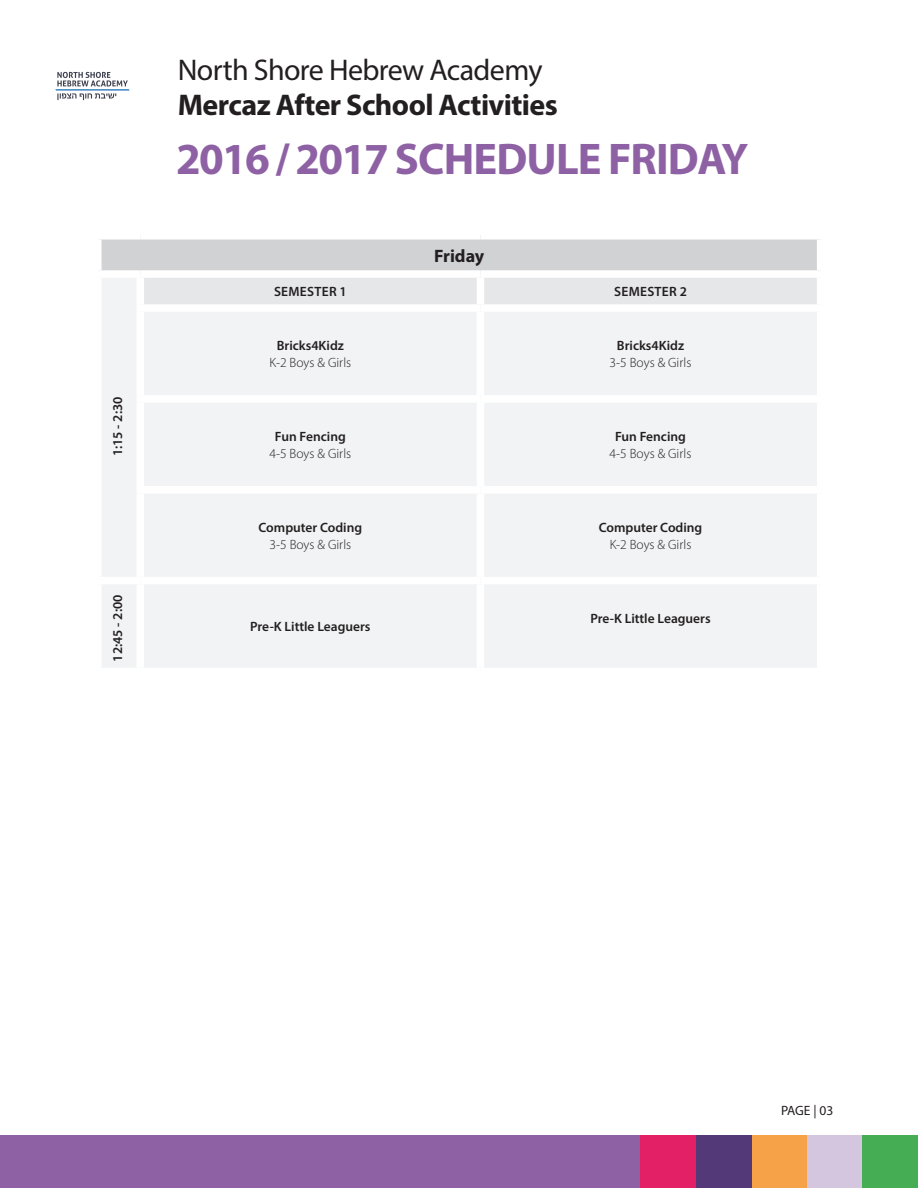
<style>
.page{position:relative;width:918px;height:1188px;background:#fff}
.page>*{position:absolute;margin:0;border:0;box-sizing:border-box;transform-origin:0 0}
.t1{font:700 44.55px "Myriad Pro";letter-spacing:-.02em;color:#8e61a5}
.t2{font:700 30px "Myriad Pro";letter-spacing:-.02em;color:#231f20}
.t3{font:30px "Myriad Pro";letter-spacing:-.02em;color:#231f20}
.t4{font:700 18px "Myriad Pro";color:#231f20}
.t5{font:600 13.5px "Myriad Pro";color:#231f20}
.t6{font:300 13.5px "Myriad Pro";color:#231f20}
.t7{font:600 13.5px "Myriad Pro";letter-spacing:.02em;color:#231f20}
.t8{font:13.5px "Myriad Pro";letter-spacing:-.005em;color:#231f20}
</style>
<div class="page">
<div style="left:0;top:1135px;width:643px;height:53px;background:#8e61a5"></div>
<div style="left:640px;top:1135px;width:56px;height:53px;background:#e32065"></div>
<div style="left:696px;top:1135px;width:56px;height:53px;background:#543978"></div>
<div style="left:752px;top:1135px;width:56px;height:53px;background:#f6a248"></div>
<div style="left:807px;top:1135px;width:56px;height:53px;background:#d5c6df"></div>
<div style="left:863px;top:1135px;width:55px;height:53px;background:#45ad53"></div>
<img style="left:55px;top:71px;width:75px;height:30px">
<div style="left:98px;top:236px;width:723px;height:38px;background:#d1d2d4"></div>
<div style="left:102px;top:278px;width:715px;height:390px;background:#f2f3f4"></div>
<div style="left:144px;top:278px;width:673px;height:26px;background:#e6e7e9"></div>
<div style="left:94px;top:240px;width:8px;height:30px;background:#fff"></div>
<div style="left:817px;top:240px;width:7px;height:30px;background:#fff"></div>
<div style="left:137px;top:278px;width:7px;height:26px;background:#fff"></div>
<div style="left:477px;top:278px;width:7px;height:26px;background:#fff"></div>
<div style="left:137px;top:304px;width:343px;height:8px;background:#fff"></div>
<div style="left:137px;top:312px;width:7px;height:83px;background:#fff"></div>
<div style="left:480px;top:304px;width:344px;height:8px;background:#fff"></div>
<div style="left:477px;top:312px;width:7px;height:83px;background:#fff"></div>
<div style="left:137px;top:395px;width:343px;height:8px;background:#fff"></div>
<div style="left:137px;top:403px;width:7px;height:83px;background:#fff"></div>
<div style="left:480px;top:395px;width:344px;height:8px;background:#fff"></div>
<div style="left:477px;top:403px;width:7px;height:83px;background:#fff"></div>
<div style="left:137px;top:486px;width:343px;height:8px;background:#fff"></div>
<div style="left:137px;top:494px;width:7px;height:83px;background:#fff"></div>
<div style="left:480px;top:486px;width:344px;height:8px;background:#fff"></div>
<div style="left:477px;top:494px;width:7px;height:83px;background:#fff"></div>
<div style="left:94px;top:577px;width:46px;height:7px;background:#fff"></div>
<div style="left:140px;top:577px;width:340px;height:7px;background:#fff"></div>
<div style="left:137px;top:584px;width:7px;height:84px;background:#fff"></div>
<div style="left:480px;top:577px;width:344px;height:7px;background:#fff"></div>
<div style="left:477px;top:584px;width:7px;height:84px;background:#fff"></div>
<div style="left:94px;top:232px;width:46px;height:8px;background:#fff"></div>
<div style="left:140px;top:232px;width:340px;height:8px;background:#fff"></div>
<div style="left:480px;top:232px;width:344px;height:8px;background:#fff"></div>
<div style="left:94px;top:270px;width:46px;height:8px;background:#fff"></div>
<div style="left:140px;top:270px;width:340px;height:8px;background:#fff"></div>
<div style="left:480px;top:270px;width:344px;height:8px;background:#fff"></div>
<p class="t5" style="left:109px;top:456px;width:61px;rotate:-90deg">1:15 - 2:30</p>
<p class="t5" style="left:109px;top:662px;width:68px;rotate:-90deg">12:45 - 2:00</p>
<h2 class="t3" style="left:178px;top:51px;width:366px">North Shore Hebrew Academy</h2>
<h2 class="t2" style="left:178px;top:85px;width:382px">Mercaz After School Activities</h2>
<h1 class="t1" style="left:176px;top:129px;width:574px">2016 / 2017 SCHEDULE FRIDAY</h1>
<h3 class="t4" style="left:434px;top:244px;width:52px">Friday</h3>
<p class="t7" style="left:274px;top:283px;width:74px">SEMESTER 1</p>
<p class="t7" style="left:614px;top:283px;width:74px">SEMESTER 2</p>
<p class="t5" style="left:277px;top:337px;width:69px">Bricks4Kidz</p>
<p class="t6" style="left:270px;top:355px;width:83px">K-2 Boys &amp; Girls</p>
<p class="t5" style="left:617px;top:337px;width:69px">Bricks4Kidz</p>
<p class="t6" style="left:610px;top:355px;width:83px">3-5 Boys &amp; Girls</p>
<p class="t5" style="left:275px;top:428px;width:72px">Fun Fencing</p>
<p class="t6" style="left:270px;top:446px;width:83px">4-5 Boys &amp; Girls</p>
<p class="t5" style="left:615px;top:428px;width:72px">Fun Fencing</p>
<p class="t6" style="left:610px;top:446px;width:83px">4-5 Boys &amp; Girls</p>
<p class="t5" style="left:259px;top:519px;width:105px">Computer Coding</p>
<p class="t6" style="left:270px;top:537px;width:83px">3-5 Boys &amp; Girls</p>
<p class="t5" style="left:599px;top:519px;width:105px">Computer Coding</p>
<p class="t6" style="left:610px;top:537px;width:83px">K-2 Boys &amp; Girls</p>
<p class="t5" style="left:250px;top:618px;width:122px">Pre-K Little Leaguers</p>
<p class="t5" style="left:590px;top:610px;width:122px">Pre-K Little Leaguers</p>
<p class="t8" style="left:781px;top:1102px;width:54px">PAGE | 03</p>
</div>
